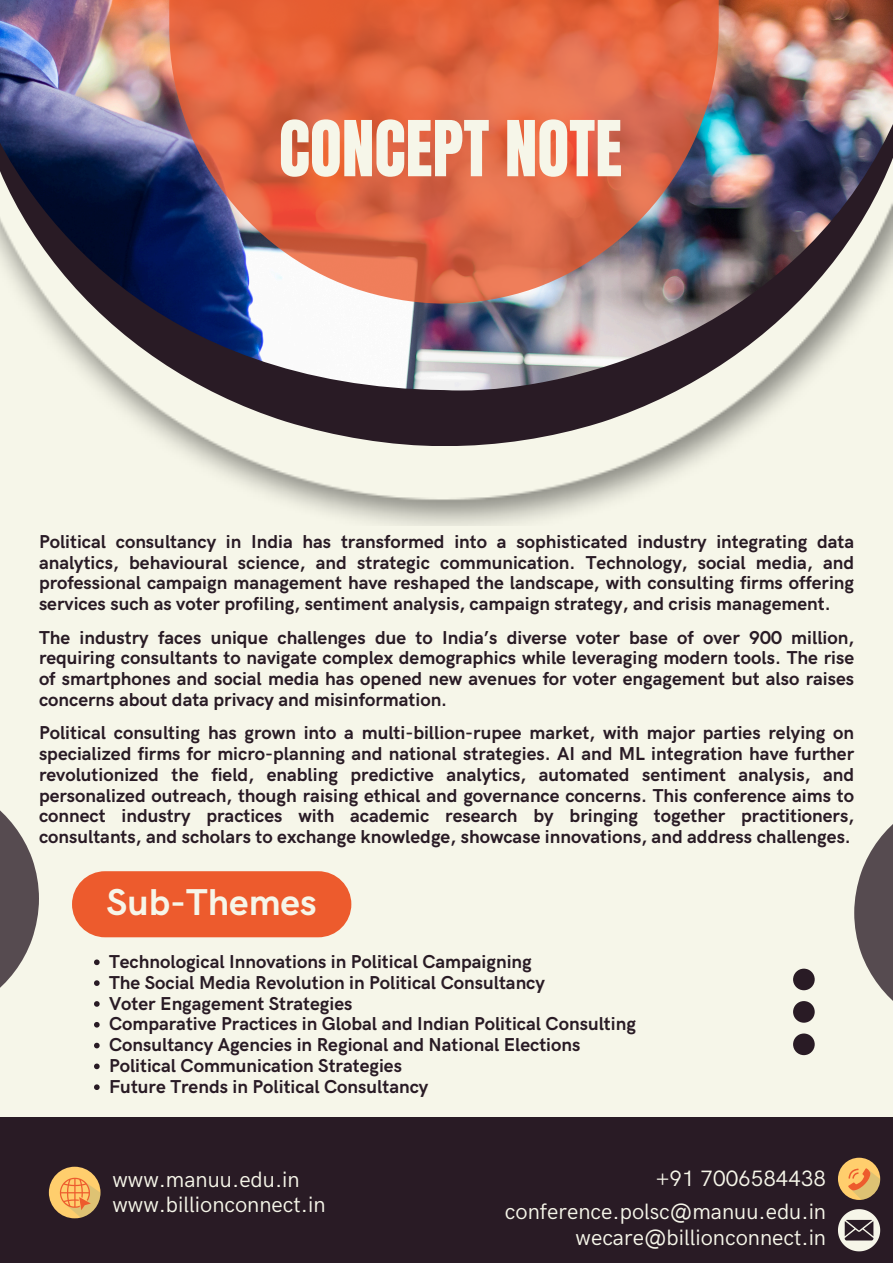
<style>
.page{position:relative;width:893px;height:1263px;background:#f6f6e9}
.page>*{position:absolute;margin:0;border:0;box-sizing:border-box;transform-origin:0 0}
.t1{font:65.55px "Anton";color:#f6f6e9}
.t2{font:700 37.5px "HK Grotesk";color:#f6f6e9}
.t3{font:22.27px/25.3px "HK Grotesk";color:#f6f6e9}
.t4{font:700 18.75px/20.9px "HK Grotesk";color:#291b25;text-align:justify}
</style>
<div class="page">
<img style="left:175px;top:446px;width:548px;height:79px">
<svg style="left:104px;top:390px;width:690px;height:56px"></svg>
<img style="left:0;top:0;width:893px;height:390px">
<img style="left:169px;top:0;width:549px;height:304px">
<svg style="left:0;top:810px;width:39px;height:178px;fill:#564b50"></svg>
<svg style="left:854px;top:824px;width:39px;height:177px;fill:#564b50"></svg>
<div style="left:0;top:1117px;width:893px;height:146px;background:#291b25"></div>
<div style="left:72px;top:871px;width:279px;height:66px;background:#ed5b2d;border-radius:33px"></div>
<svg style="left:48px;top:1166px;width:52px;height:52px"></svg>
<svg style="left:838px;top:1158px;width:42px;height:93px"></svg>
<svg style="left:793px;top:969px;width:21px;height:86px"></svg>
<svg style="left:94px;top:959px;width:6px;height:6px"></svg>
<svg style="left:94px;top:980px;width:6px;height:6px"></svg>
<svg style="left:94px;top:1001px;width:6px;height:6px"></svg>
<svg style="left:94px;top:1022px;width:6px;height:5px"></svg>
<svg style="left:94px;top:1043px;width:6px;height:5px"></svg>
<svg style="left:94px;top:1063px;width:6px;height:6px"></svg>
<svg style="left:94px;top:1084px;width:6px;height:6px"></svg>
<h4 class="t1" style="left:279px;top:102px;width:345px">CONCEPT NOTE</h4>
<h2 class="t4" style="left:39px;top:532px;width:816px">Political consultancy in India has transformed into a sophisticated industry integrating data analytics, behavioural science, and strategic communication. Technology, social media, and professional campaign management have reshaped the landscape, with consulting firms offering services such as voter profiling, sentiment analysis, campaign strategy, and crisis management.</h2>
<p class="t4" style="left:39px;top:627px;width:816px">The industry faces unique challenges due to India’s diverse voter base of over 900 million, requiring consultants to navigate complex demographics while leveraging modern tools. The rise of smartphones and social media has opened new avenues for voter engagement but also raises concerns about data privacy and misinformation.</p>
<p class="t4" style="left:39px;top:723px;width:816px">Political consulting has grown into a multi-billion-rupee market, with major parties relying on specialized firms for micro-planning and national strategies. AI and ML integration have further revolutionized the field, enabling predictive analytics, automated sentiment analysis, and personalized outreach, though raising ethical and governance concerns. This conference aims to connect industry practices with academic research by bringing together practitioners, consultants, and scholars to exchange knowledge, showcase innovations, and address challenges.</p>
<p class="t2" style="left:107px;top:881px;width:212px">Sub-Themes</p>
<p class="t4" style="left:109px;top:952px;width:424px">Technological Innovations in Political Campaigning</p>
<p class="t4" style="left:109px;top:973px;width:437px">The Social Media Revolution in Political Consultancy</p>
<p class="t4" style="left:109px;top:993px;width:245px">Voter Engagement Strategies</p>
<p class="t4" style="left:109px;top:1014px;width:528px">Comparative Practices in Global and Indian Political Consulting</p>
<p class="t4" style="left:109px;top:1035px;width:473px">Consultancy Agencies in Regional and National Elections</p>
<p class="t4" style="left:109px;top:1056px;width:294px">Political Communication Strategies</p>
<p class="t4" style="left:109px;top:1077px;width:321px">Future Trends in Political Consultancy</p>
<h1 class="t3" style="left:115px;top:1158px;width:215px">www.manuu.edu.in www.billionconnect.in</h1>
<h4 class="t3" style="left:647px;top:1158px;width:172px">+91 7006584438</h4>
<p class="t3" style="left:112px;top:1167px;width:215px">www.manuu.edu.in www.billionconnect.in</p>
<h3 class="t3" style="left:656px;top:1167px;width:172px">+91 7006584438</h3>
<h3 class="t3" style="left:505px;top:1200px;width:323px;text-align:right">conference.polsc@manuu.edu.in wecare@billionconnect.in</h3>
</div>
